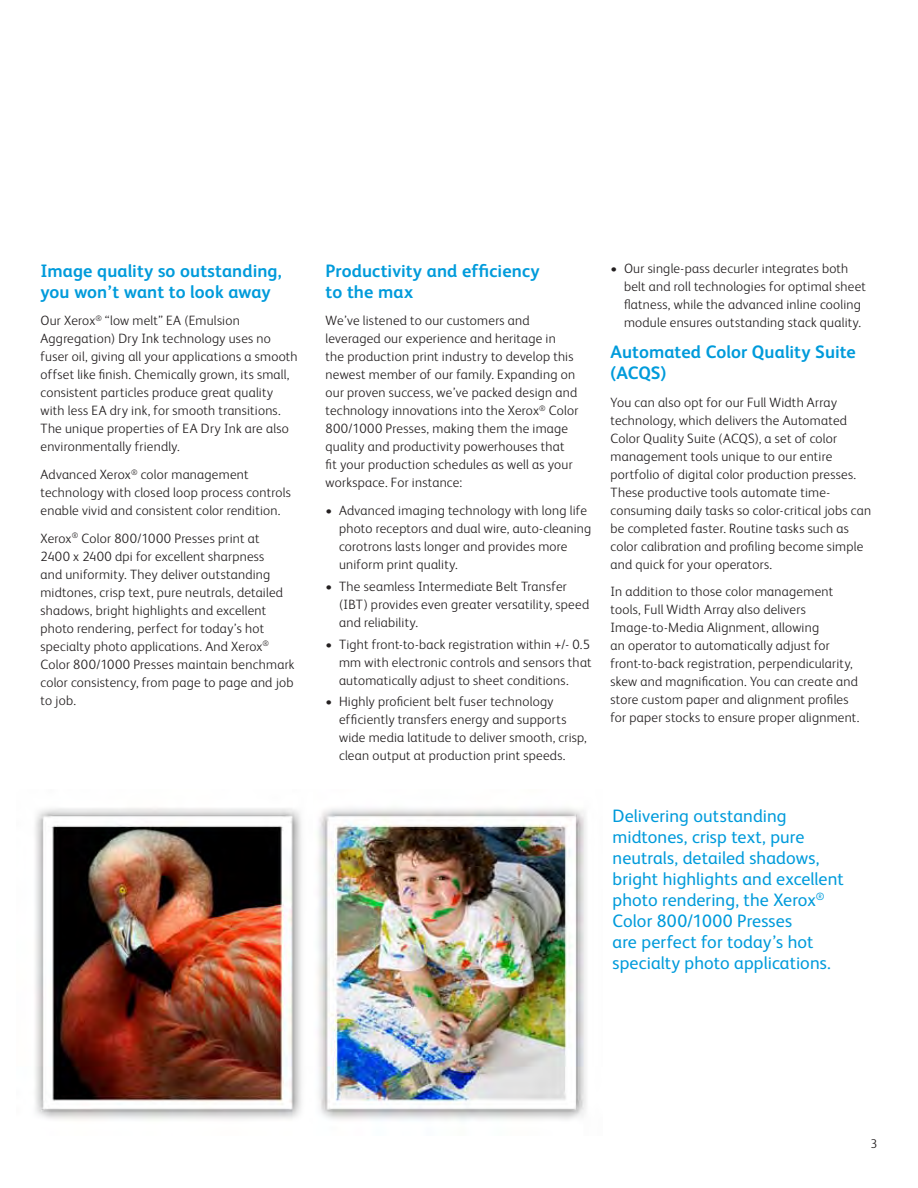
<style>
.page{position:relative;width:918px;height:1188px;background:#fff}
.page>*{position:absolute;margin:0;border:0;box-sizing:border-box;transform-origin:0 0}
.t1{font:18px/21px "Xerox Sans";letter-spacing:.005em;color:#009bdb}
.t2{font:700 18px/21px "Xerox Sans";letter-spacing:.005em;color:#009bdb}
.t3{font:300 13.5px/18px "Xerox Sans";letter-spacing:.02em;color:#231f20}
.t4{font:300 12.75px "Xerox Sans";color:#231f20}
</style>
<div class="page">
<img style="left:317px;top:808px;width:269px;height:313px">
<img style="left:35px;top:808px;width:267px;height:312px">
<h1 class="t2" style="left:40px;top:259px;width:243px">Image quality so outstanding, you won’t want to look away</h1>
<p class="t3" style="left:40px;top:311px;width:259px">Our Xerox<sup>®</sup> “low melt” EA (Emulsion Aggregation) Dry Ink technology uses no fuser oil, giving all your applications a smooth offset like finish. Chemically grown, its small, consistent particles produce great quality with less EA dry ink, for smooth transitions.<br>The unique properties of EA Dry Ink are also environmentally friendly.</p>
<p class="t3" style="left:40px;top:465px;width:252px">Advanced Xerox<sup>®</sup> color management technology with closed loop process controls enable vivid and consistent color rendition.</p>
<p class="t3" style="left:40px;top:529px;width:256px">Xerox<sup>®</sup> Color 800/1000 Presses print at<br>2400 x 2400 dpi for excellent sharpness<br>and uniformity. They deliver outstanding midtones, crisp text, pure neutrals, detailed shadows, bright highlights and excellent photo rendering, perfect for today’s hot specialty photo applications. And Xerox<sup>® </sup>Color 800/1000 Presses maintain benchmark color consistency, from page to page and job to job.</p>
<h1 class="t2" style="left:326px;top:259px;width:216px">Productivity and efficiency to the max</h1>
<p class="t3" style="left:326px;top:311px;width:254px">We’ve listened to our customers and leveraged our experience and heritage in<br>the production print industry to develop this newest member of our family. Expanding on our proven success, we’ve packed design and technology innovations into the Xerox<sup>®</sup> Color 800/1000 Presses, making them the image quality and productivity powerhouses that fit your production schedules as well as your workspace. For instance:</p>
<p class="t3" style="left:339px;top:501px;width:254px;text-indent:-14px">• Advanced imaging technology with long life photo receptors and dual wire, auto-cleaning corotrons lasts longer and provides more uniform print quality.</p>
<p class="t3" style="left:339px;top:577px;width:252px;text-indent:-14px">• The seamless Intermediate Belt Transfer (IBT) provides even greater versatility, speed and reliability.</p>
<p class="t3" style="left:339px;top:634px;width:254px;text-align:justify;text-indent:-14px">• Tight front-to-back registration within +/- 0.5 mm with electronic controls and sensors that automatically adjust to sheet conditions.</p>
<p class="t3" style="left:339px;top:692px;width:249px;text-indent:-14px">• Highly proficient belt fuser technology efficiently transfers energy and supports wide media latitude to deliver smooth, crisp, clean output at production print speeds.</p>
<p class="t3" style="left:624px;top:259px;width:243px;text-indent:-13px">• Our single-pass decurler integrates both belt and roll technologies for optimal sheet flatness, while the advanced inline cooling module ensures outstanding stack quality.</p>
<h1 class="t2" style="left:610px;top:340px;width:247px">Automated Color Quality Suite (ACQS)</h1>
<p class="t3" style="left:610px;top:392px;width:262px">You can also opt for our Full Width Array technology, which delivers the Automated Color Quality Suite (ACQS), a set of color management tools unique to our entire portfolio of digital color production presses.<br>These productive tools automate time&shy;consuming daily tasks so color-critical jobs can be completed faster. Routine tasks such as color calibration and profiling become simple and quick for your operators.</p>
<p class="t3" style="left:610px;top:582px;width:251px">In addition to those color management tools, Full Width Array also delivers Image-to-Media Alignment, allowing<br>an operator to automatically adjust for front-to-back registration, perpendicularity, skew and magnification. You can create and store custom paper and alignment profiles for paper stocks to ensure proper alignment.</p>
<h1 class="t1" style="left:613px;top:804px;width:233px">Delivering outstanding midtones, crisp text, pure neutrals, detailed shadows, bright highlights and excellent photo rendering, the Xerox<sup>®<br></sup>Color 800/1000 Presses<br>are perfect for today’s hot specialty photo applications.</h1>
<p class="t4" style="left:871px;top:1135px;width:8px">3</p>
</div>
